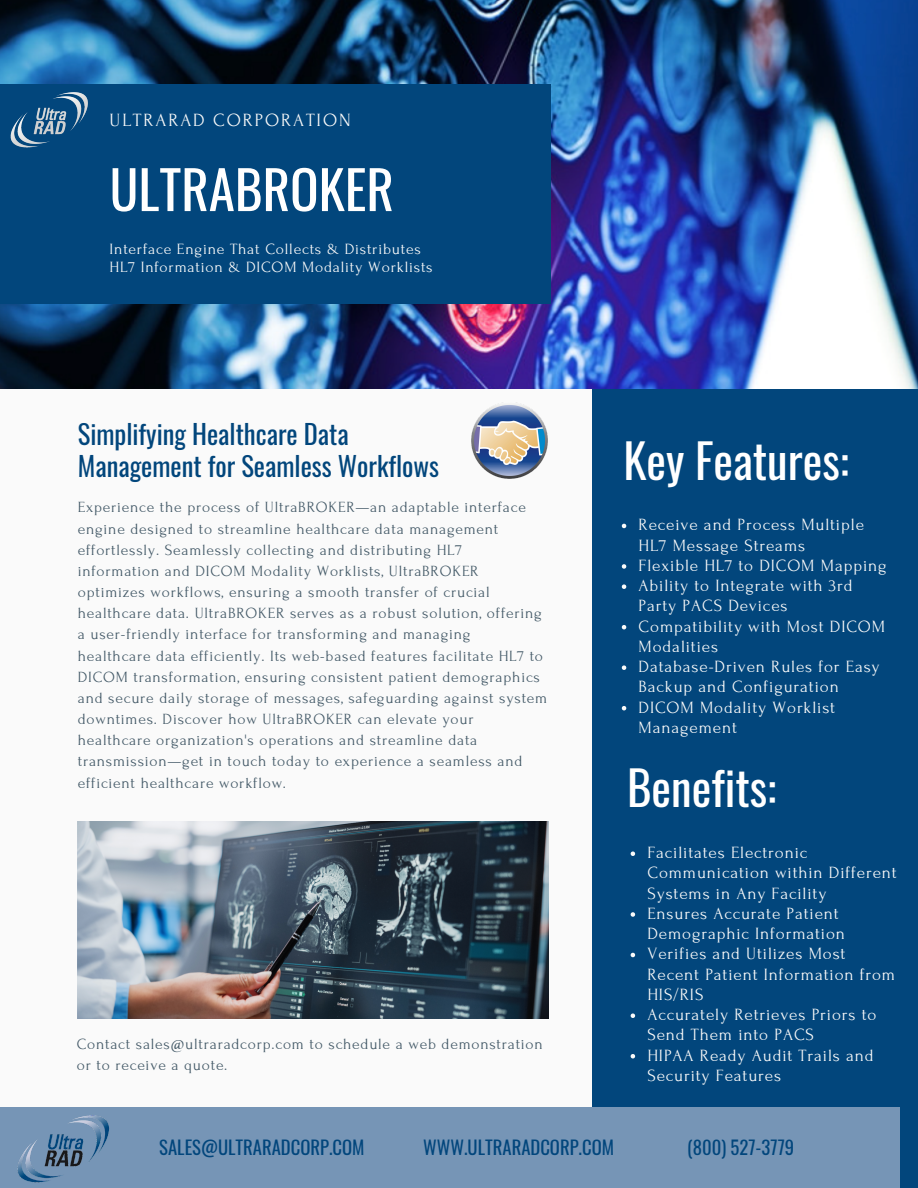
<style>
.page{position:relative;width:918px;height:1188px;background:#fafafa}
.page>*{position:absolute;margin:0;border:0;box-sizing:border-box;transform-origin:0 0}
.t1{font:52.95px "Oswald";color:#fff}
.t2{font:46.65px "Oswald";color:#fff}
.t3{font:26.7px/31.5px "Oswald";color:#02467c}
.t4{font:18.75px "Forum";letter-spacing:.1em;color:#fafafa}
.t5{font:18.6px "Oswald";color:#02467c}
.t6{font:17.1px/20.2px "Forum";letter-spacing:.05em;color:#fafafa}
.t7{font:15.6px/21.1px "Forum";letter-spacing:.05em;color:#435967}
.t8{font:15.6px/18px "Forum";letter-spacing:.05em;color:#fafafa}
</style>
<div class="page">
<div style="left:593px;top:342px;width:325px;height:846px;background:#02467c"></div>
<img style="left:0;top:0;width:918px;height:389px">
<img style="left:77px;top:822px;width:471px;height:197px">
<div style="left:0;top:84px;width:550px;height:219px;background:#02467c"></div>
<div style="left:0;top:1107px;width:900px;height:81px;background:#7695b6"></div>
<img style="left:17px;top:1115px;width:92px;height:67px">
<img style="left:471px;top:402px;width:77px;height:77px">
<img style="left:11px;top:92px;width:76px;height:56px">
<svg style="left:622px;top:524px;width:4px;height:4px"></svg>
<svg style="left:622px;top:564px;width:4px;height:5px"></svg>
<svg style="left:622px;top:584px;width:4px;height:5px"></svg>
<svg style="left:622px;top:625px;width:4px;height:4px"></svg>
<svg style="left:622px;top:665px;width:4px;height:5px"></svg>
<svg style="left:622px;top:706px;width:4px;height:4px"></svg>
<svg style="left:631px;top:851px;width:4px;height:5px"></svg>
<svg style="left:631px;top:912px;width:4px;height:5px"></svg>
<svg style="left:631px;top:953px;width:4px;height:4px"></svg>
<svg style="left:631px;top:1013px;width:4px;height:5px"></svg>
<svg style="left:631px;top:1054px;width:4px;height:4px"></svg>
<p class="t4" style="left:110px;top:110px;width:243px">ULTRARAD CORPORATION</p>
<p class="t1" style="left:110px;top:148px;width:286px">ULTRABROKER</p>
<p class="t8" style="left:110px;top:240px;width:325px">Interface Engine That Collects &amp; Distributes<br>HL7 Information &amp; DICOM Modality Worklists</p>
<p class="t3" style="left:78px;top:417px;width:363px">Simplifying Healthcare Data<br>Management for Seamless Workflows</p>
<p class="t7" style="left:78px;top:497px;width:471px">Experience the process of UltraBROKER—an adaptable interface engine designed to streamline healthcare data management effortlessly. Seamlessly collecting and distributing HL7 information and DICOM Modality Worklists, UltraBROKER optimizes workflows, ensuring a smooth transfer of crucial healthcare data. UltraBROKER serves as a robust solution, offering a user-friendly interface for transforming and managing healthcare data efficiently. Its web-based features facilitate HL7 to DICOM transformation, ensuring consistent patient demographics and secure daily storage of messages, safeguarding against system downtimes. Discover how UltraBROKER can elevate your healthcare organization's operations and streamline data transmission—get in touch today to experience a seamless and efficient healthcare workflow.</p>
<p class="t7" style="left:77px;top:1033px;width:468px">Contact sales@ultraradcorp.com to schedule a web demonstration or to receive a quote.</p>
<p class="t2" style="left:623px;top:424px;width:227px">Key Features:</p>
<p class="t6" style="left:639px;top:515px;width:227px">Receive and Process Multiple<br>HL7 Message Streams</p>
<p class="t6" style="left:639px;top:556px;width:250px">Flexible HL7 to DICOM Mapping</p>
<p class="t6" style="left:639px;top:576px;width:215px">Ability to Integrate with 3rd<br>Party PACS Devices</p>
<p class="t6" style="left:639px;top:616px;width:248px">Compatibility with Most DICOM<br>Modalities</p>
<p class="t6" style="left:639px;top:657px;width:243px">Database-Driven Rules for Easy<br>Backup and Configuration</p>
<p class="t6" style="left:639px;top:697px;width:198px">DICOM Modality Worklist<br>Management</p>
<p class="t2" style="left:627px;top:752px;width:151px">Benefits:</p>
<p class="t6" style="left:647px;top:843px;width:251px">Facilitates Electronic<br>Communication within Different<br>Systems in Any Facility</p>
<p class="t6" style="left:647px;top:904px;width:199px">Ensures Accurate Patient<br>Demographic Information</p>
<p class="t6" style="left:647px;top:944px;width:249px">Verifies and Utilizes Most<br>Recent Patient Information from<br>HIS/RIS</p>
<p class="t6" style="left:647px;top:1005px;width:231px">Accurately Retrieves Priors to<br>Send Them into PACS</p>
<p class="t6" style="left:647px;top:1045px;width:228px">HIPAA Ready Audit Trails and<br>Security Features</p>
<p class="t5" style="left:159px;top:1133px;width:207px">SALES@ULTRARADCORP.COM</p>
<p class="t5" style="left:423px;top:1133px;width:192px">WWW.ULTRARADCORP.COM</p>
<p class="t5" style="left:687px;top:1133px;width:108px">(800) 527-3779</p>
</div>
